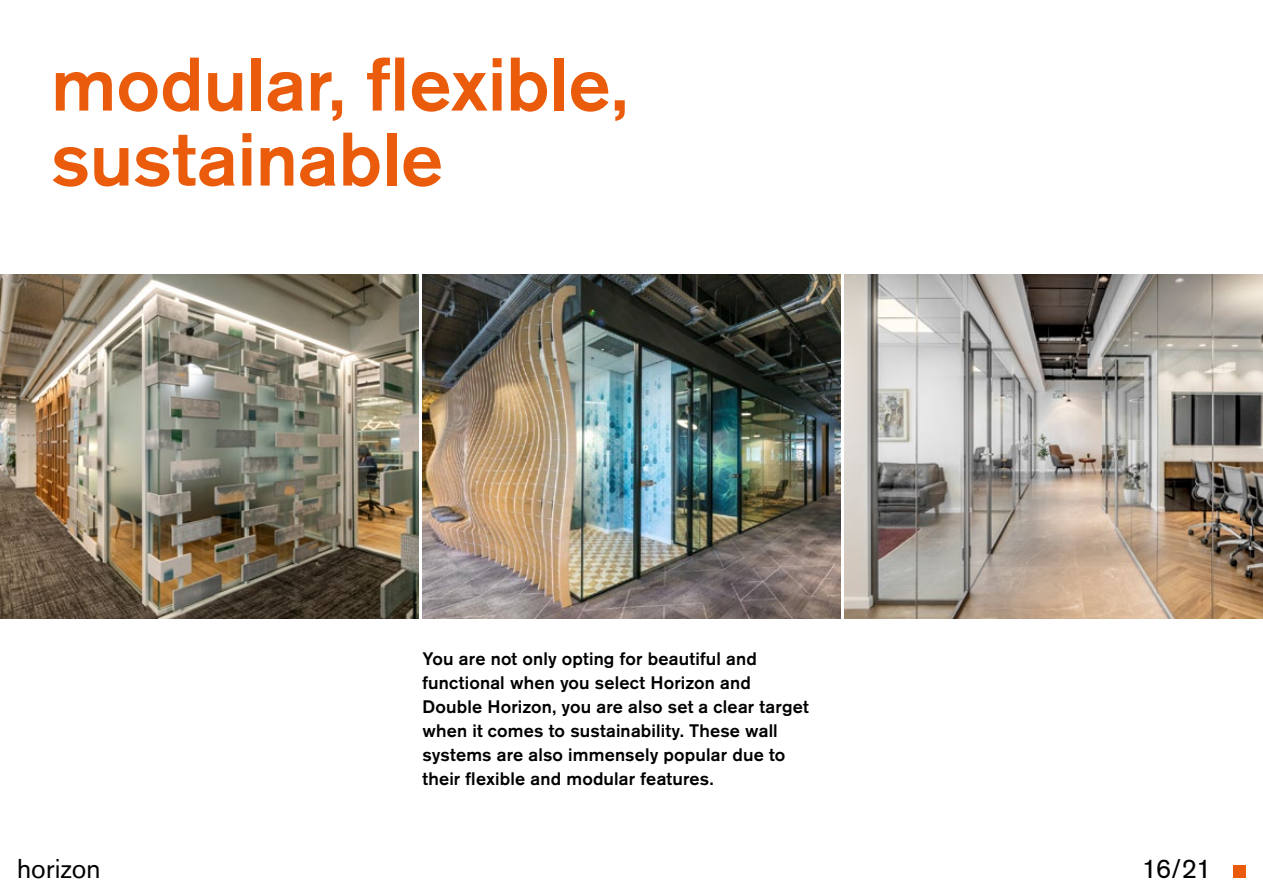
<style>
.page{position:relative;width:1263px;height:893px;background:#fff}
.page>*{position:absolute;margin:0;border:0;box-sizing:border-box;transform-origin:0 0}
.t1{font:500 75px/75px "Akzidenz Grotesk BE";letter-spacing:-.005em;color:#ea5b0b}
.t2{font:27px "Akzidenz Grotesk BE";letter-spacing:.005em;color:#000}
.t3{font:500 18px/24px "Akzidenz Grotesk BE";letter-spacing:.01em;color:#000}
</style>
<div class="page">
<img style="left:422px;top:275px;width:418px;height:343px">
<img style="left:845px;top:275px;width:418px;height:343px">
<img style="left:0;top:275px;width:418px;height:343px">
<div style="left:1233px;top:865px;width:13px;height:13px;background:#ea5b0b"></div>
<h1 class="t1" style="left:51px;top:46px;width:578px">modular, flexible, sustainable</h1>
<p class="t3" style="left:422px;top:647px;width:388px">You are not only opting for beautiful and functional when you select Horizon and Double Horizon, you are also set a clear target when it comes to sustainability. These wall systems are also immensely popular due to their flexible and modular features.</p>
<h2 class="t2" style="left:17px;top:852px;width:85px">horizon</h2>
<h2 class="t2" style="left:1142px;top:852px;width:72px">16/21</h2>
</div>
